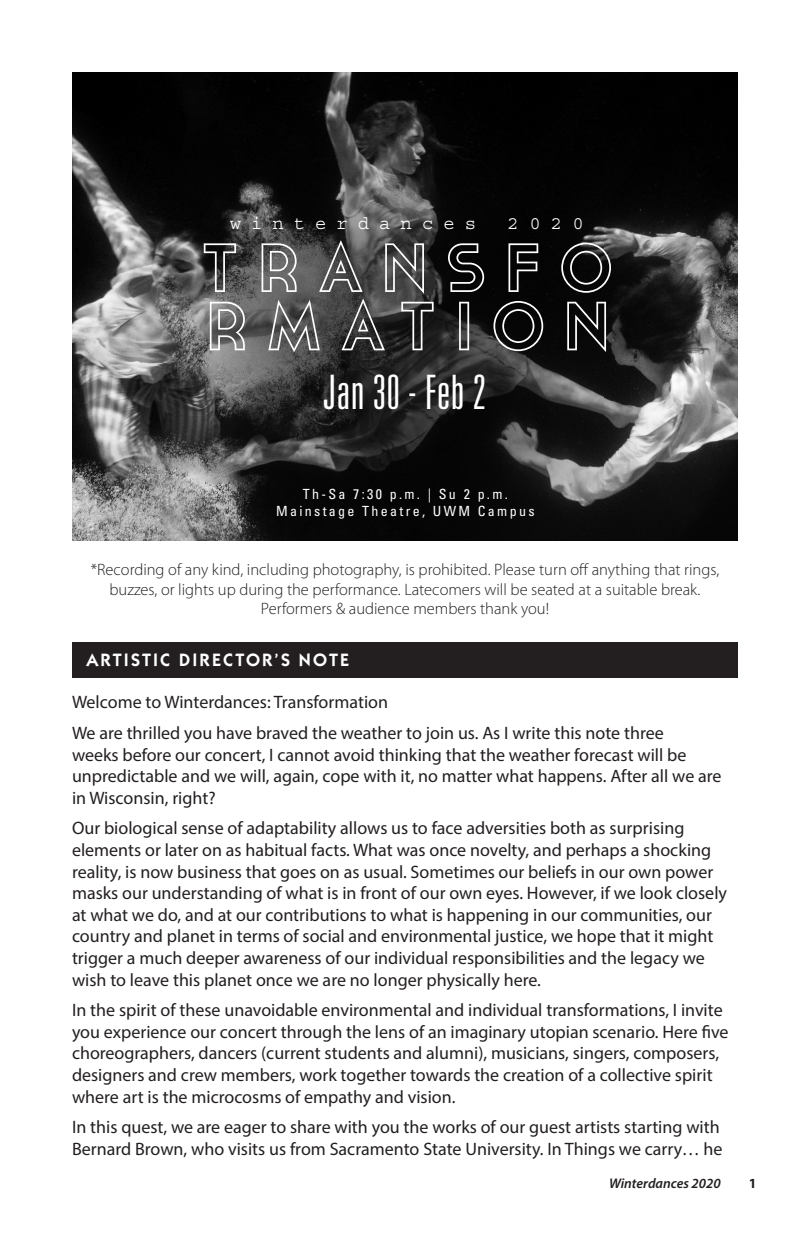
<style>
.page{position:relative;width:810px;height:1242px;background:#fff}
.page>*{position:absolute;margin:0;border:0;box-sizing:border-box;transform-origin:0 0}
.t1{font:64.4px/58.4px "Cassannet Outline";letter-spacing:.32em;color:#fff}
.t2{font:300 ultra-condensed 47.4px "Univers LT Std";letter-spacing:.02em;color:#fff}
.t3{font:18.8px "Courier Std";letter-spacing:.54em;color:#fff}
.t4{font:18px/21.6px "Myriad Pro";color:#231f20}
.t5{font:600 18px "Itc Kabel";letter-spacing:.12em;color:#fff}
.t6{font:300 16.4px/19.8px "Myriad Pro";color:#231f20;text-align:center}
.t7{font:condensed 14px/17.4px "Univers LT Std";letter-spacing:.165em;color:#fff;text-align:center}
.t8{font:italic 600 14px "Myriad Pro";color:#231f20}
.t9{font:700 14px "Myriad Pro";color:#231f20}
</style>
<div class="page">
<img style="left:72px;top:72px;width:666px;height:468px">
<div style="left:72px;top:642px;width:666px;height:36px;background:#231f20"></div>
<p class="t3" style="left:230px;top:213px;width:248px">winterdances</p>
<p class="t3" style="left:507px;top:213px;width:78px">2020</p>
<h1 class="t1" style="left:202px;top:236px;width:411px">TRANSFO<br>RMATION</h1>
<h2 class="t2" style="left:323px;top:367px;width:164px">Jan 30 - Feb 2</h2>
<p class="t7" style="left:276px;top:485px;width:260px">Th-Sa 7:30 p.m. | Su 2 p.m.<br>Mainstage Theatre, UWM Campus</p>
<p class="t6" style="left:91px;top:560px;width:630px">*Recording of any kind, including photography, is prohibited. Please turn off anything that rings, buzzes, or lights up during the performance. Latecomers will be seated at a suitable break.<br>Performers &amp; audience members thank you!</p>
<p class="t5" style="left:86px;top:650px;width:264px">ARTISTIC DIRECTOR’S NOTE</p>
<p class="t4" style="left:72px;top:687px;width:593px;line-height:30.6px">Welcome to Winterdances: Transformation<br>We are thrilled you have braved the weather to join us. As I write this note three</p>
<p class="t4" style="left:72px;top:744px;width:651px">weeks before our concert, I cannot avoid thinking that the weather forecast will be unpredictable and we will, again, cope with it, no matter what happens. After all we are in Wisconsin, right?</p>
<p class="t4" style="left:72px;top:817px;width:657px">Our biological sense of adaptability allows us to face adversities both as surprising elements or later on as habitual facts. What was once novelty, and perhaps a shocking reality, is now business that goes on as usual. Sometimes our beliefs in our own power masks our understanding of what is in front of our own eyes. However, if we look closely at what we do, and at our contributions to what is happening in our communities, our country and planet in terms of social and environmental justice, we hope that it might trigger a much deeper awareness of our individual responsibilities and the legacy we wish to leave this planet once we are no longer physically here.</p>
<p class="t4" style="left:72px;top:999px;width:658px">In the spirit of these unavoidable environmental and individual transformations, I invite you experience our concert through the lens of an imaginary utopian scenario. Here five choreographers, dancers (current students and alumni), musicians, singers, composers, designers and crew members, work together towards the creation of a collective spirit where art is the microcosms of empathy and vision.</p>
<p class="t4" style="left:72px;top:1116px;width:652px">In this quest, we are eager to share with you the works of our guest artists starting with<br>Bernard Brown, who visits us from Sacramento State University. In Things we carry… he</p>
<p class="t8" style="left:609px;top:1174px;width:113px">Winterdances 2020</p>
<p class="t9" style="left:749px;top:1174px;width:9px">1</p>
</div>
